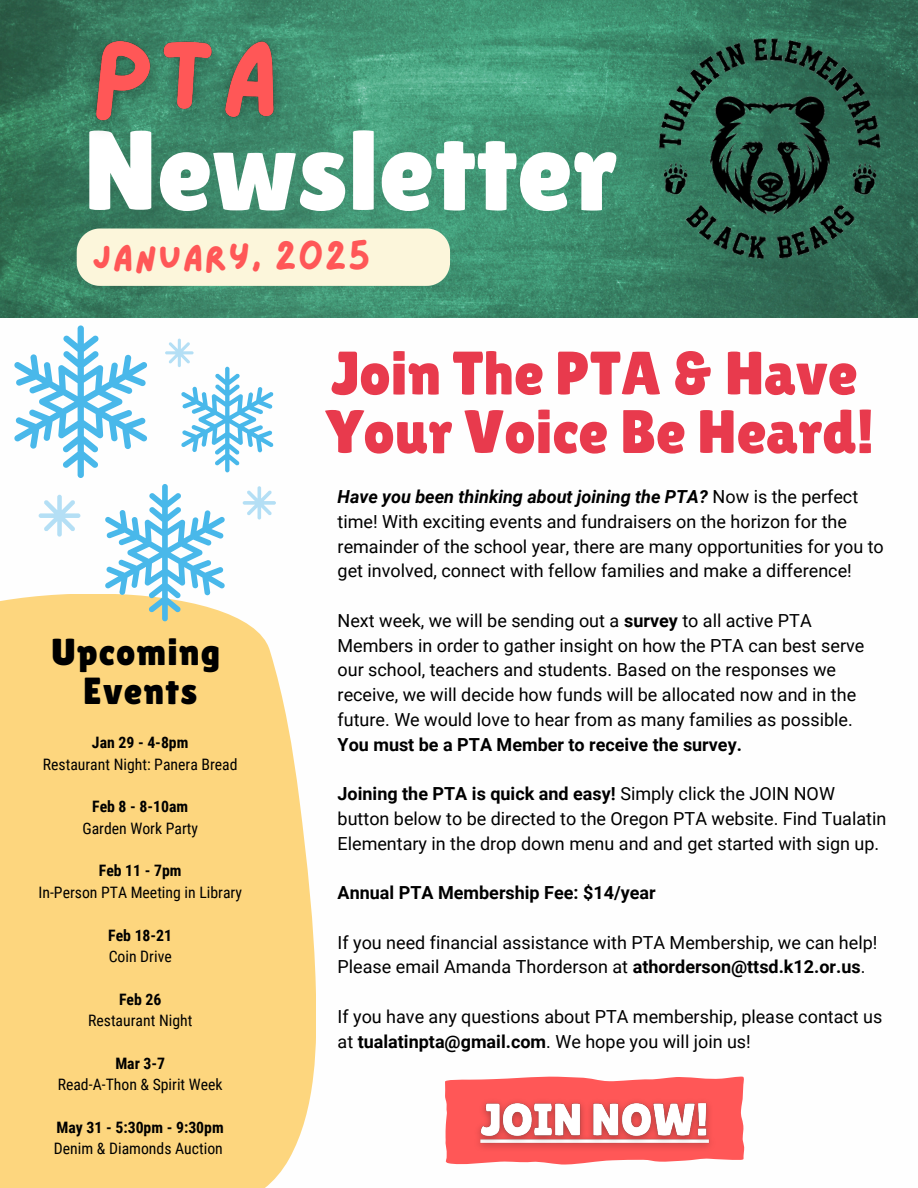
<style>
.page{position:relative;width:918px;height:1188px;background:#fff}
.page>*{position:absolute;margin:0;border:0;box-sizing:border-box;transform-origin:0 0}
.t1{font:113.1px "Lilita One";color:#fff}
.t2{font:61.2px/58.5px "Lilita One";color:#e83a4d}
.t3{font:37.65px/38.2px "Lilita One";letter-spacing:.03em;color:#000;text-align:center}
.t4{font:36px "Lazydog";letter-spacing:.03em;color:#ff5757}
.t5{font:18px/24.8px "Roboto";color:#000}
.t6{font:700 18px "Roboto";color:#000}
.t7{font:15.75px "Roboto Condensed";color:#000}
.t8{font:700 15.75px "Roboto Condensed";color:#000}
.s1{font-weight:700;font-style:italic}
.s2{font-weight:700}
</style>
<div class="page">
<img style="left:0;top:0;width:594px;height:318px">
<img style="left:594px;top:0;width:324px;height:318px">
<div style="left:77px;top:229px;width:373px;height:57px;background:#fcf6db"></div>
<div style="left:0;top:595px;width:316px;height:593px;background:#fdd67e"></div>
<svg style="left:14px;top:325px;width:133px;height:153px"></svg>
<svg style="left:105px;top:484px;width:120px;height:137px"></svg>
<svg style="left:39px;top:495px;width:41px;height:42px"></svg>
<svg style="left:243px;top:486px;width:33px;height:34px"></svg>
<svg style="left:165px;top:339px;width:109px;height:133px"></svg>
<img style="left:71px;top:19px;width:228px;height:131px">
<svg style="left:445px;top:1076px;width:300px;height:89px"></svg>
<img style="left:467px;top:1091px;width:251px;height:67px">
<p class="t1" style="left:84px;top:105px;width:535px">Newsletter</p>
<p class="t4" style="left:92px;top:240px;width:280px">JANUARY, 2025</p>
<h1 class="t3" style="left:52px;top:633px;width:170px">Upcoming<br>Events</h1>
<p class="t8" style="left:92px;top:734px;width:98px">Jan 29 - 4-8pm</p>
<h4 class="t7" style="left:43px;top:755px;width:196px">Restaurant Night: Panera Bread</h4>
<p class="t8" style="left:92px;top:798px;width:97px">Feb 8 - 8-10am</p>
<p class="t7" style="left:82px;top:819px;width:117px">Garden Work Party</p>
<h3 class="t8" style="left:99px;top:862px;width:84px">Feb 11 - 7pm</h3>
<p class="t7" style="left:39px;top:883px;width:205px">In-Person PTA Meeting in Library</p>
<p class="t8" style="left:108px;top:926px;width:65px">Feb 18-21</p>
<p class="t7" style="left:109px;top:947px;width:65px">Coin Drive</p>
<h6 class="t8" style="left:119px;top:990px;width:44px">Feb 26</h6>
<p class="t7" style="left:88px;top:1011px;width:106px">Restaurant Night</p>
<p class="t8" style="left:115px;top:1054px;width:51px">Mar 3-7</p>
<p class="t7" style="left:58px;top:1076px;width:166px">Read-A-Thon &amp; Spirit Week</p>
<h4 class="t8" style="left:57px;top:1118px;width:169px">May 31 - 5:30pm - 9:30pm</h4>
<p class="t7" style="left:54px;top:1140px;width:170px">Denim &amp; Diamonds Auction</p>
<p class="t2" style="left:326px;top:344px;width:550px">Join The PTA &amp; Have<br>Your Voice Be Heard!</p>
<p class="t5" style="left:338px;top:485px;width:548px"><span class="s1">Have you been thinking about joining the PTA?</span> Now is the perfect time! With exciting events and fundraisers on the horizon for the remainder of the school year, there are many opportunities for you to get involved, connect with fellow families and make a difference!</p>
<p class="t5" style="left:338px;top:608px;width:528px">Next week, we will be sending out a <span class="s2">survey</span> to all active PTA Members in order to gather insight on how the PTA can best serve our school, teachers and students. Based on the responses we receive, we will decide how funds will be allocated now and in the future. We would love to hear from as many families as possible.<br><span class="s2">You must be a PTA Member to receive the survey.</span></p>
<p class="t5" style="left:338px;top:782px;width:550px"><span class="s2">Joining the PTA is quick and easy!</span> Simply click the JOIN NOW button below to be directed to the Oregon PTA website. Find Tualatin<br>Elementary in the drop down menu and and get started with sign up.</p>
<p class="t6" style="left:338px;top:883px;width:320px">Annual PTA Membership Fee: $14/year</p>
<p class="t5" style="left:338px;top:930px;width:541px">If you need financial assistance with PTA Membership, we can help!<br>Please email Amanda Thorderson at <span class="s2">athorderson@ttsd.k12.or.us</span>.</p>
<p class="t5" style="left:338px;top:1004px;width:546px">If you have any questions about PTA membership, please contact us at <span class="s2">tualatinpta@gmail.com</span>. We hope you will join us!</p>
</div>
